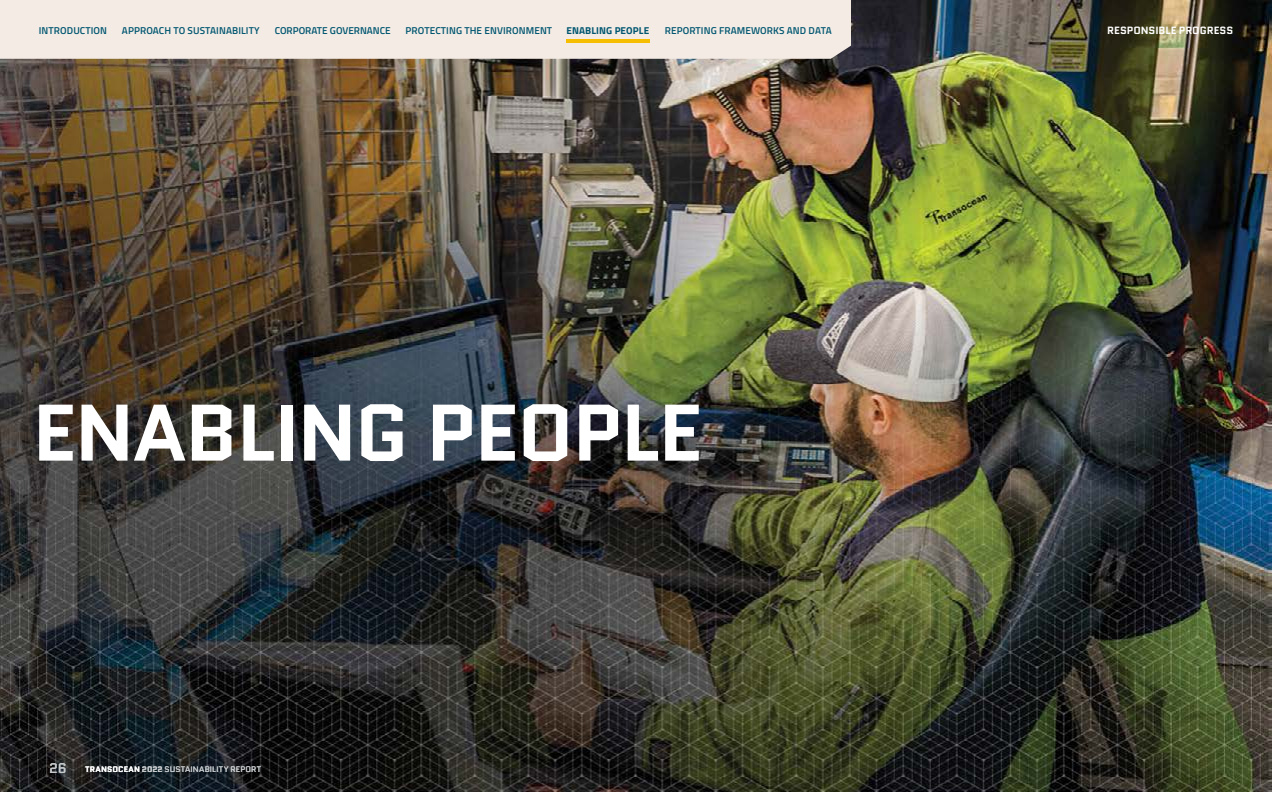
<style>
.page{position:relative;width:1272px;height:792px;background:#fff}
.page>*{position:absolute;margin:0;border:0;box-sizing:border-box;transform-origin:0 0}
.t1{font:700 80px "Quantico";letter-spacing:-.02em;color:#fff}
.t2{font:14px "Quantico";color:#ccd8db}
.t3{font:700 10.5px "Quantico";letter-spacing:-.005em;color:#fff}
.t4{font:600 10px "Titillium Web";letter-spacing:.01em;color:#005670}
.t5{font:700 10px "Titillium Web";letter-spacing:.01em;color:#005670}
.t6{font:8px "Quantico";letter-spacing:.025em;color:#c7c8ca}
.s1{font-weight:700;color:#fff}
.s2{font-weight:700}
</style>
<div class="page">
<img style="left:0;top:0;width:1272px;height:792px">
<svg style="left:38px;top:771px;width:36px;height:8px"></svg>
<div style="left:0;top:0;width:851px;height:59px;background:#f4ebe5"></div>
<hr style="left:567px;top:39px;width:83px;height:3px;background:#f6be00">
<p class="t4" style="left:39px;top:23px;width:70px">INTRODUCTION</p>
<p class="t4" style="left:122px;top:23px;width:139px">APPROACH TO SUSTAINABILITY</p>
<p class="t4" style="left:275px;top:23px;width:118px">CORPORATE GOVERNANCE</p>
<p class="t4" style="left:406px;top:23px;width:148px">PROTECTING THE ENVIRONMENT</p>
<p class="t4" style="left:665px;top:23px;width:168px">REPORTING FRAMEWORKS AND DATA</p>
<p class="t3" style="left:1107px;top:23px;width:128px">RESPONSIBLE PROGRESS</p>
<p class="t5" style="left:566px;top:22px;width:84px">ENABLING PEOPLE</p>
<h1 class="t1" style="left:32px;top:376px;width:671px">ENABLING PEOPLE</h1>
<h2 class="t2" style="left:49px;top:759px;width:19px">26</h2>
<p class="t6" style="left:85px;top:764px;width:178px"><span class="s1">TRANSOCEAN</span> <span class="s2">2022</span> SUSTAINABILITY REPORT</p>
</div>
